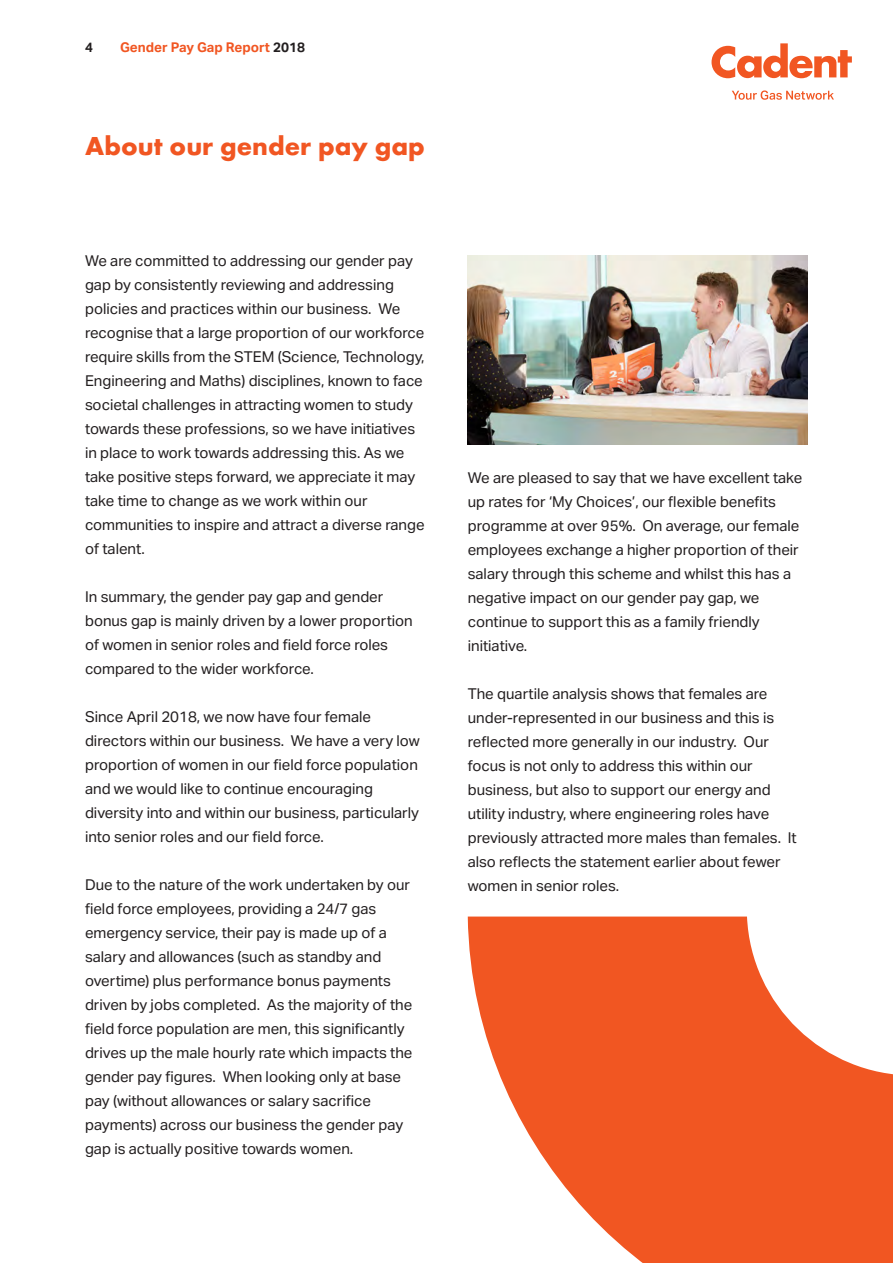
<style>
.page{position:relative;width:893px;height:1263px;background:#fff}
.page>*{position:absolute;margin:0;border:0;box-sizing:border-box;transform-origin:0 0}
.t1{font:700 27px "Futura EF";color:#f15622}
.t2{font:15px/24px "Aktiv Grotesk";color:#231f20}
.t3{font:700 13.5px "Aktiv Grotesk";color:#f15622}
.t4{font:700 13.5px "Aktiv Grotesk";color:#231f20}
.s1{color:#231f20}
</style>
<div class="page">
<svg style="left:711px;top:43px;width:141px;height:35px"></svg>
<svg style="left:732px;top:90px;width:102px;height:10px"></svg>
<svg style="left:468px;top:916px;width:425px;height:347px;fill:#f15622"></svg>
<img style="left:468px;top:255px;width:340px;height:190px">
<p class="t4" style="left:85px;top:40px;width:9px">4</p>
<p class="t3" style="left:120px;top:40px;width:187px">Gender Pay Gap Report <span class="s1">2018</span></p>
<h1 class="t1" style="left:85px;top:135px;width:341px">About our gender pay gap</h1>
<p class="t2" style="left:85px;top:249px;width:341px">We are committed to addressing our gender pay gap by consistently reviewing and addressing policies and practices within our business. We recognise that a large proportion of our workforce require skills from the STEM (Science, Technology, Engineering and Maths) disciplines, known to face societal challenges in attracting women to study towards these professions, so we have initiatives in place to work towards addressing this. As we take positive steps forward, we appreciate it may take time to change as we work within our communities to inspire and attract a diverse range of talent.</p>
<p class="t2" style="left:85px;top:585px;width:329px">In summary, the gender pay gap and gender bonus gap is mainly driven by a lower proportion of women in senior roles and field force roles compared to the wider workforce.</p>
<p class="t2" style="left:85px;top:705px;width:336px">Since April 2018, we now have four female directors within our business. We have a very low proportion of women in our field force population and we would like to continue encouraging diversity into and within our business, particularly into senior roles and our field force.</p>
<p class="t2" style="left:85px;top:873px;width:329px">Due to the nature of the work undertaken by our field force employees, providing a 24/7 gas emergency service, their pay is made up of a salary and allowances (such as standby and overtime) plus performance bonus payments driven by jobs completed. As the majority of the field force population are men, this significantly drives up the male hourly rate which impacts the gender pay figures. When looking only at base pay (without allowances or salary sacrifice payments) across our business the gender pay gap is actually positive towards women.</p>
<p class="t2" style="left:468px;top:466px;width:336px">We are pleased to say that we have excellent take up rates for ‘My Choices’, our flexible benefits programme at over 95%. On average, our female employees exchange a higher proportion of their salary through this scheme and whilst this has a negative impact on our gender pay gap, we continue to support this as a family friendly initiative.</p>
<p class="t2" style="left:468px;top:682px;width:330px">The quartile analysis shows that females are under-represented in our business and this is reflected more generally in our industry. Our focus is not only to address this within our business, but also to support our energy and utility industry, where engineering roles have previously attracted more males than females. It also reflects the statement earlier about fewer women in senior roles.</p>
</div>
